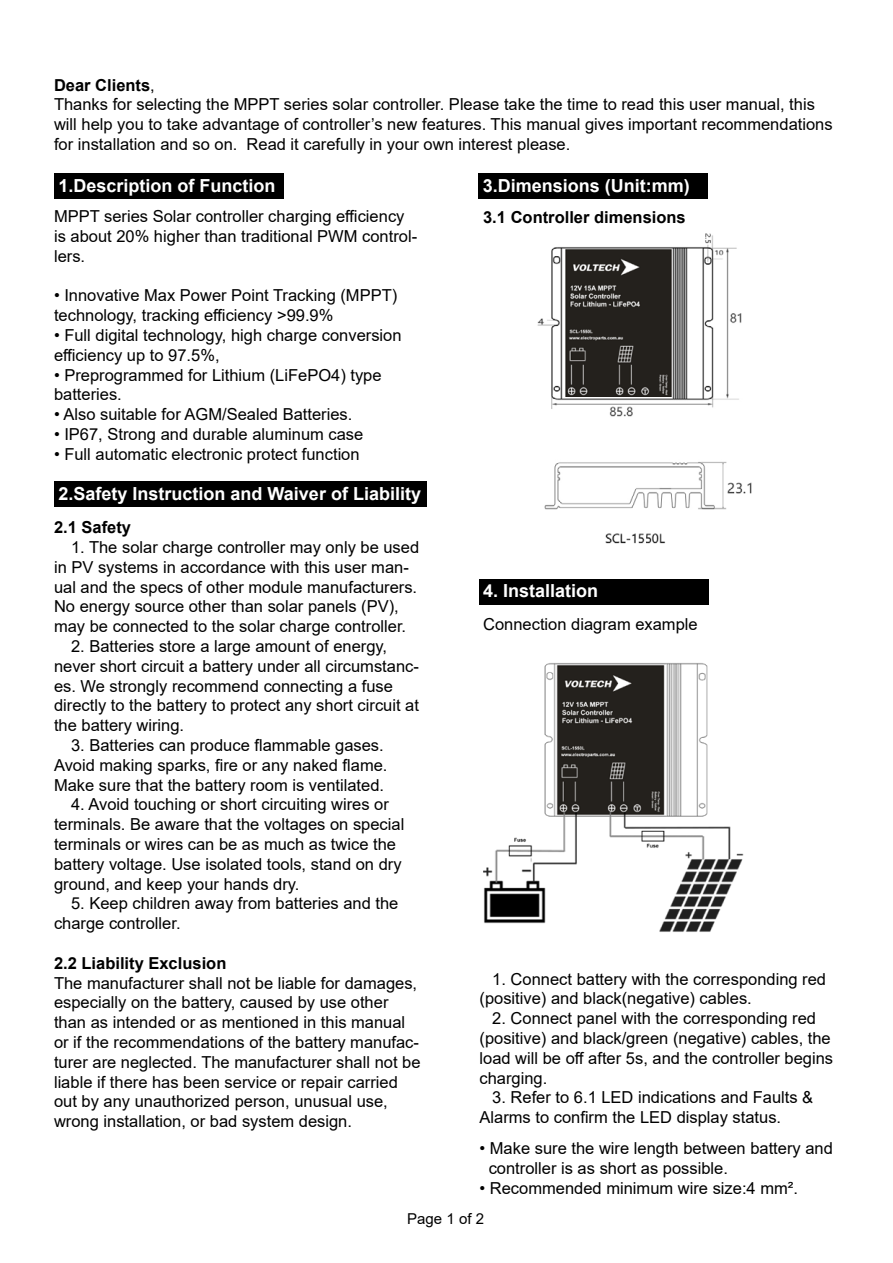
<style>
.page{position:relative;width:893px;height:1263px;background:#fff}
.page>*{position:absolute;margin:0;border:0;box-sizing:border-box;transform-origin:0 0}
.t1{font:700 18px "Arial";color:#fff}
.t2{font:16.5px/19.8px "Arial";color:#000}
.t3{font:700 16.5px "Arial";color:#000}
.t4{font:15px "Arial";color:#000}
.s1{font-weight:700}
</style>
<div class="page">
<div style="left:54px;top:174px;width:230px;height:25px;background:#000"></div>
<div style="left:54px;top:481px;width:372px;height:26px;background:#000"></div>
<div style="left:478px;top:174px;width:230px;height:25px;background:#000"></div>
<img style="left:537px;top:234px;width:215px;height:310px">
<div style="left:479px;top:579px;width:229px;height:26px;background:#000"></div>
<img style="left:483px;top:663px;width:261px;height:269px">
<img style="left:565px;top:250px;width:106px;height:147px">
<p class="t2" style="left:54px;top:75px;width:780px"><span class="s1">Dear Clients</span>,<br>Thanks for selecting the MPPT series solar controller. Please take the time to read this user manual, this will help you to take advantage of controller’s new features. This manual gives important recommendations for installation and so on. Read it carefully in your own interest please.</p>
<p class="t1" style="left:58px;top:173px;width:219px">1.Description of Function</p>
<p class="t2" style="left:54px;top:206px;width:365px">MPPT series Solar controller charging efficiency is about 20% higher than traditional PWM control&shy;lers.</p>
<p class="t2" style="left:54px;top:286px;width:345px">• Innovative Max Power Point Tracking (MPPT) technology, tracking efficiency &gt;99.9%</p>
<p class="t2" style="left:54px;top:325px;width:349px">• Full digital technology, high charge conversion efficiency up to 97.5%,</p>
<p class="t2" style="left:54px;top:365px;width:329px">• Preprogrammed for Lithium (LiFePO4) type batteries.</p>
<p class="t2" style="left:54px;top:404px;width:300px">• Also suitable for AGM/Sealed Batteries.</p>
<p class="t2" style="left:54px;top:424px;width:311px">• IP67, Strong and durable aluminum case</p>
<p class="t2" style="left:54px;top:444px;width:307px">• Full automatic electronic protect function</p>
<p class="t1" style="left:59px;top:480px;width:364px">2.Safety Instruction and Waiver of Liability</p>
<p class="t3" style="left:54px;top:516px;width:79px">2.1 Safety</p>
<p class="t2" style="left:54px;top:537px;width:367px;text-indent:17px">1. The solar charge controller may only be used in PV systems in accordance with this user man&shy;ual and the specs of other module manufacturers.<br>No energy source other than solar panels (PV), may be connected to the solar charge controller.</p>
<p class="t2" style="left:54px;top:636px;width:366px;text-indent:17px">2. Batteries store a large amount of energy, never short circuit a battery under all circumstanc&shy;es. We strongly recommend connecting a fuse directly to the battery to protect any short circuit at the battery wiring.</p>
<p class="t2" style="left:54px;top:735px;width:335px;text-indent:17px">3. Batteries can produce flammable gases.<br>Avoid making sparks, fire or any naked flame.<br>Make sure that the battery room is ventilated.</p>
<p class="t2" style="left:54px;top:794px;width:352px;text-indent:17px">4. Avoid touching or short circuiting wires or terminals. Be aware that the voltages on special terminals or wires can be as much as twice the battery voltage. Use isolated tools, stand on dry ground, and keep your hands dry.</p>
<p class="t2" style="left:54px;top:893px;width:346px;text-indent:17px">5. Keep children away from batteries and the charge controller.</p>
<p class="t3" style="left:54px;top:951px;width:174px">2.2 Liability Exclusion</p>
<p class="t2" style="left:54px;top:973px;width:368px">The manufacturer shall not be liable for damages, especially on the battery, caused by use other than as intended or as mentioned in this manual or if the recommendations of the battery manufac&shy;turer are neglected. The manufacturer shall not be liable if there has been service or repair carried out by any unauthorized person, unusual use, wrong installation, or bad system design.</p>
<p class="t1" style="left:483px;top:173px;width:209px">3.Dimensions (Unit:mm)</p>
<p class="t3" style="left:483px;top:205px;width:204px">3.1 Controller dimensions</p>
<p class="t1" style="left:483px;top:578px;width:117px">4. Installation</p>
<p class="t2" style="left:483px;top:614px;width:216px">Connection diagram example</p>
<p class="t2" style="left:479px;top:969px;width:348px;text-indent:13px">1. Connect battery with the corresponding red (positive) and black(negative) cables.</p>
<p class="t2" style="left:479px;top:1008px;width:355px;text-indent:13px">2. Connect panel with the corresponding red (positive) and black/green (negative) cables, the load will be off after 5s, and the controller begins charging.</p>
<p class="t2" style="left:479px;top:1087px;width:335px;text-indent:13px">3. Refer to 6.1 LED indications and Faults &amp;<br>Alarms to confirm the LED display status.</p>
<p class="t2" style="left:489px;top:1138px;width:346px;text-indent:-9px">• Make sure the wire length between battery and controller is as short as possible.</p>
<p class="t2" style="left:479px;top:1178px;width:320px">• Recommended minimum wire size:4 mm².</p>
<p class="t4" style="left:407px;top:1209px;width:78px">Page 1 of 2</p>
</div>
